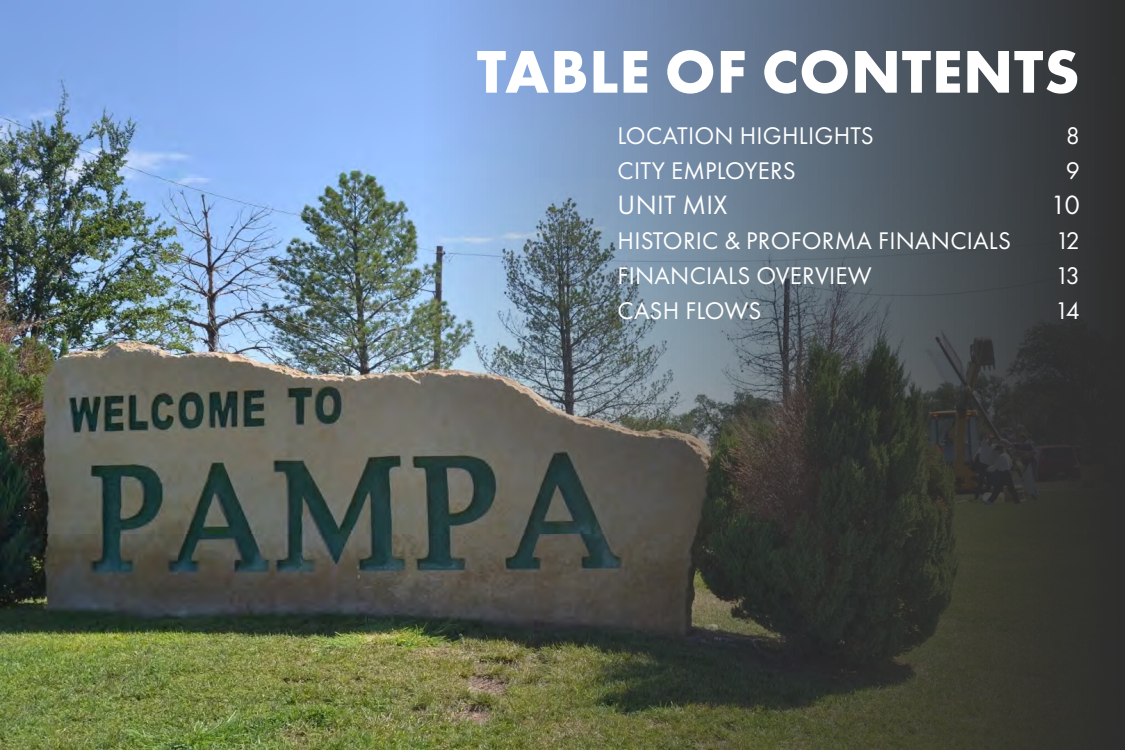
<style>
.page{position:relative;width:1125px;height:750px;background:#fff}
.page>*{position:absolute;margin:0;border:0;box-sizing:border-box;transform-origin:0 0}
.t1{font:700 62.5px "Futura PT";letter-spacing:.01em;color:#fff}
.t2{font:27.5px "Futura PT";letter-spacing:.01em;color:#fff}
.t3{font:25px "Futura PT";letter-spacing:.01em;color:#fff}
</style>
<div class="page">
<img style="left:0;top:0;width:1125px;height:750px">
<p class="t1" style="left:477px;top:31px;width:604px">TABLE OF CONTENTS</p>
<p class="t3" style="left:618px;top:121px;width:258px">LOCATION HIGHLIGHTS</p>
<p class="t3" style="left:1066px;top:121px;width:16px">8</p>
<p class="t3" style="left:618px;top:156px;width:180px">CITY EMPLOYERS</p>
<p class="t3" style="left:1066px;top:156px;width:16px">9</p>
<p class="t2" style="left:618px;top:189px;width:111px">UNIT MIX</p>
<p class="t2" style="left:1051px;top:189px;width:31px">10</p>
<p class="t3" style="left:618px;top:226px;width:395px">HISTORIC &amp; PROFORMA FINANCIALS</p>
<p class="t3" style="left:1055px;top:226px;width:26px">12</p>
<p class="t3" style="left:618px;top:261px;width:256px">FINANCIALS OVERVIEW</p>
<p class="t3" style="left:1055px;top:261px;width:26px">13</p>
<p class="t3" style="left:618px;top:296px;width:145px">CASH FLOWS</p>
<p class="t3" style="left:1055px;top:296px;width:27px">14</p>
</div>
